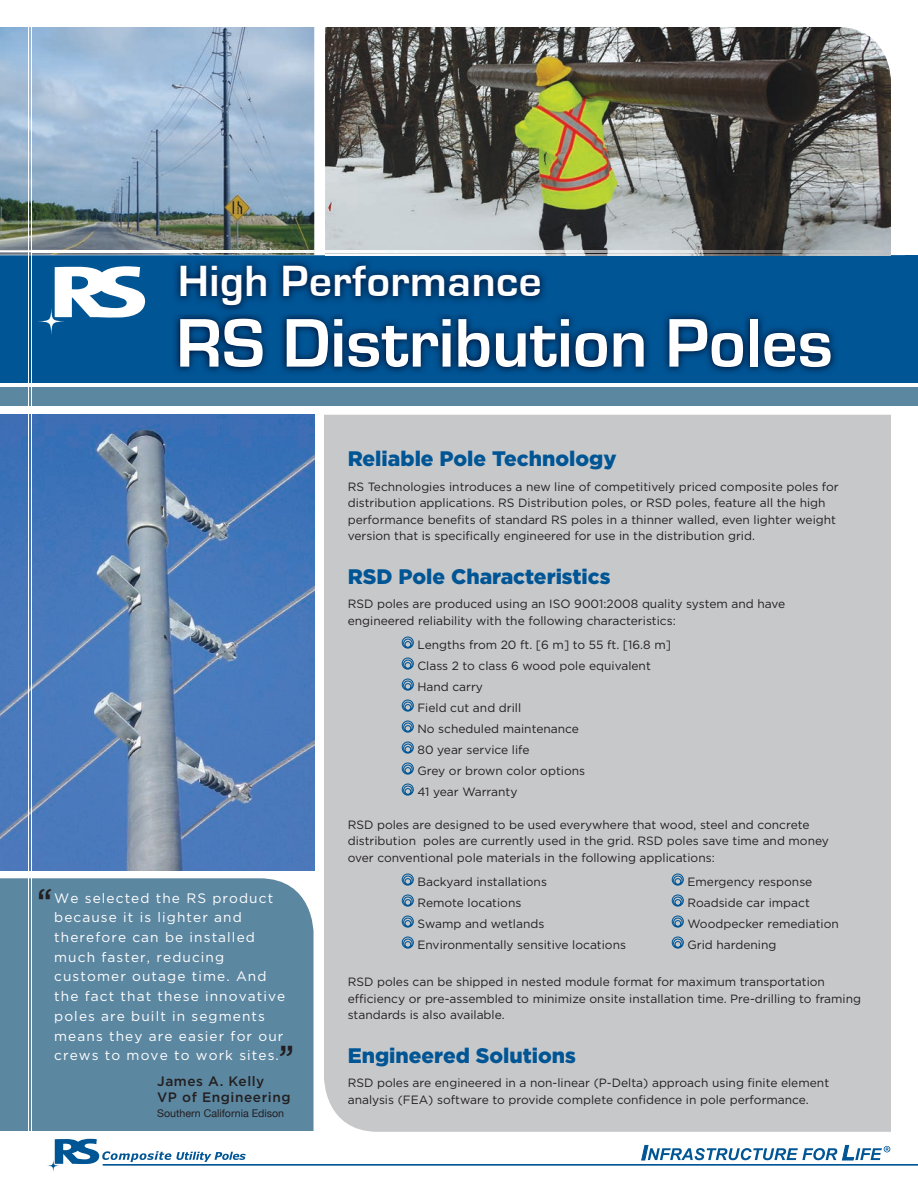
<style>
.page{position:relative;width:918px;height:1188px;background:#fff}
.page>*{position:absolute;margin:0;border:0;box-sizing:border-box;transform-origin:0 0}
.t1{font:700 71.25px "Eurostile";color:#fff}
.t2{font:45.6px "Gotham";color:#231f20}
.t3{font:700 45px "Eurostile";letter-spacing:.015em;color:#fff}
.t4{font:900 21px "Gotham";color:#005595}
.t5{font:13.65px/19.8px "Gotham";letter-spacing:.08em;color:#fff}
.t6{font:500 13.65px/16.4px "Gotham";letter-spacing:.04em;color:#231f20}
.t7{font:12px/16.5px "Gotham";color:#231f20}
.t8{font:10.65px "Helvetica Neue";color:#231f20}
</style>
<div class="page">
<div style="left:324px;top:415px;width:567px;height:717px;background:#c7c8ca"></div>
<div style="left:0;top:255px;width:918px;height:127px;background:#005595"></div>
<div style="left:0;top:387px;width:918px;height:19px;background:#5c87a1"></div>
<img style="left:0;top:27px;width:314px;height:223px">
<img style="left:325px;top:27px;width:566px;height:223px">
<div style="left:402px;top:637px;width:12px;height:12px;border:1px solid #005595;border-radius:50%"></div>
<div style="left:403px;top:639px;width:10px;height:9px;border:1px solid #005595;border-radius:50%"></div>
<div style="left:405px;top:641px;width:6px;height:7px;border:1px solid #005595;border-radius:50%"></div>
<div style="left:402px;top:658px;width:12px;height:12px;border:1px solid #005595;border-radius:50%"></div>
<div style="left:403px;top:660px;width:10px;height:9px;border:1px solid #005595;border-radius:50%"></div>
<div style="left:405px;top:662px;width:6px;height:7px;border:1px solid #005595;border-radius:50%"></div>
<div style="left:402px;top:679px;width:12px;height:12px;border:1px solid #005595;border-radius:50%"></div>
<div style="left:403px;top:681px;width:10px;height:9px;border:1px solid #005595;border-radius:50%"></div>
<div style="left:405px;top:683px;width:6px;height:7px;border:1px solid #005595;border-radius:50%"></div>
<div style="left:402px;top:700px;width:12px;height:12px;border:1px solid #005595;border-radius:50%"></div>
<div style="left:403px;top:702px;width:10px;height:9px;border:1px solid #005595;border-radius:50%"></div>
<div style="left:405px;top:704px;width:6px;height:7px;border:1px solid #005595;border-radius:50%"></div>
<div style="left:402px;top:721px;width:12px;height:12px;border:1px solid #005595;border-radius:50%"></div>
<div style="left:403px;top:723px;width:10px;height:9px;border:1px solid #005595;border-radius:50%"></div>
<div style="left:405px;top:725px;width:6px;height:7px;border:1px solid #005595;border-radius:50%"></div>
<div style="left:402px;top:742px;width:12px;height:12px;border:1px solid #005595;border-radius:50%"></div>
<div style="left:403px;top:744px;width:10px;height:9px;border:1px solid #005595;border-radius:50%"></div>
<div style="left:405px;top:746px;width:6px;height:7px;border:1px solid #005595;border-radius:50%"></div>
<div style="left:402px;top:763px;width:12px;height:12px;border:1px solid #005595;border-radius:50%"></div>
<div style="left:403px;top:765px;width:10px;height:9px;border:1px solid #005595;border-radius:50%"></div>
<div style="left:405px;top:767px;width:6px;height:7px;border:1px solid #005595;border-radius:50%"></div>
<div style="left:402px;top:784px;width:12px;height:12px;border:1px solid #005595;border-radius:50%"></div>
<div style="left:403px;top:786px;width:10px;height:9px;border:1px solid #005595;border-radius:50%"></div>
<div style="left:405px;top:788px;width:6px;height:7px;border:1px solid #005595;border-radius:50%"></div>
<div style="left:402px;top:874px;width:12px;height:12px;border:1px solid #005595;border-radius:50%"></div>
<div style="left:403px;top:876px;width:10px;height:9px;border:1px solid #005595;border-radius:50%"></div>
<div style="left:405px;top:878px;width:6px;height:7px;border:1px solid #005595;border-radius:50%"></div>
<div style="left:672px;top:874px;width:12px;height:12px;border:1px solid #005595;border-radius:50%"></div>
<div style="left:673px;top:876px;width:10px;height:9px;border:1px solid #005595;border-radius:50%"></div>
<div style="left:675px;top:878px;width:6px;height:7px;border:1px solid #005595;border-radius:50%"></div>
<div style="left:402px;top:895px;width:12px;height:12px;border:1px solid #005595;border-radius:50%"></div>
<div style="left:403px;top:897px;width:10px;height:9px;border:1px solid #005595;border-radius:50%"></div>
<div style="left:405px;top:899px;width:6px;height:7px;border:1px solid #005595;border-radius:50%"></div>
<div style="left:672px;top:895px;width:12px;height:12px;border:1px solid #005595;border-radius:50%"></div>
<div style="left:673px;top:897px;width:10px;height:9px;border:1px solid #005595;border-radius:50%"></div>
<div style="left:675px;top:899px;width:6px;height:7px;border:1px solid #005595;border-radius:50%"></div>
<div style="left:402px;top:916px;width:12px;height:12px;border:1px solid #005595;border-radius:50%"></div>
<div style="left:403px;top:918px;width:10px;height:9px;border:1px solid #005595;border-radius:50%"></div>
<div style="left:405px;top:920px;width:6px;height:7px;border:1px solid #005595;border-radius:50%"></div>
<div style="left:672px;top:916px;width:12px;height:12px;border:1px solid #005595;border-radius:50%"></div>
<div style="left:673px;top:918px;width:10px;height:9px;border:1px solid #005595;border-radius:50%"></div>
<div style="left:675px;top:920px;width:6px;height:7px;border:1px solid #005595;border-radius:50%"></div>
<div style="left:402px;top:937px;width:12px;height:12px;border:1px solid #005595;border-radius:50%"></div>
<div style="left:403px;top:939px;width:10px;height:9px;border:1px solid #005595;border-radius:50%"></div>
<div style="left:405px;top:941px;width:6px;height:7px;border:1px solid #005595;border-radius:50%"></div>
<div style="left:672px;top:937px;width:12px;height:12px;border:1px solid #005595;border-radius:50%"></div>
<div style="left:673px;top:939px;width:10px;height:9px;border:1px solid #005595;border-radius:50%"></div>
<div style="left:675px;top:941px;width:6px;height:7px;border:1px solid #005595;border-radius:50%"></div>
<svg style="left:55px;top:266px;width:90px;height:52px"></svg>
<svg style="left:38px;top:308px;width:27px;height:27px"></svg>
<div style="left:0;top:878px;width:314px;height:253px;background:#5c87a1"></div>
<img style="left:175px;top:314px;width:660px;height:59px">
<img style="left:176px;top:261px;width:369px;height:49px">
<img style="left:0;top:415px;width:314px;height:455px">
<hr style="left:28px;top:0;width:1px;height:1188px;background:#fff">
<hr style="left:31px;top:0;width:1px;height:1188px;background:#fff">
<svg style="left:0;top:250px;width:905px;height:6px"></svg>
<svg style="left:641px;top:1145px;width:249px;height:16px"></svg>
<hr style="left:103px;top:1164px;width:815px;height:2px;background:#005595">
<svg style="left:55px;top:1139px;width:191px;height:25px"></svg>
<svg style="left:47px;top:1159px;width:13px;height:14px"></svg>
<h3 class="t3" style="left:178px;top:257px;width:365px">High Performance</h3>
<h1 class="t1" style="left:176px;top:304px;width:658px">RS Distribution Poles</h1>
<h2 class="t2" style="left:36px;top:880px;width:19px">‘‘</h2>
<p class="t5" style="left:54px;top:888px;width:233px">We selected the RS product because it is lighter and therefore can be installed much faster, reducing customer outage time. And the fact that these innovative poles are built in segments means they are easier for our crews to move to work sites.</p>
<h2 class="t2" style="left:296px;top:1065px;width:19px;rotate:-180deg">‘‘</h2>
<p class="t6" style="left:157px;top:1073px;width:135px">James A. Kelly<br>VP of Engineering</p>
<p class="t8" style="left:157px;top:1107px;width:128px">Southern California Edison</p>
<h3 class="t4" style="left:348px;top:446px;width:270px">Reliable Pole Technology</h3>
<p class="t7" style="left:348px;top:478px;width:493px">RS Technologies introduces a new line of competitively priced composite poles for distribution applications. RS Distribution poles, or RSD poles, feature all the high performance benefits of standard RS poles in a thinner walled, even lighter weight version that is specifically engineered for use in the distribution grid.</p>
<h3 class="t4" style="left:348px;top:564px;width:264px">RSD Pole Characteristics</h3>
<p class="t7" style="left:348px;top:595px;width:439px">RSD poles are produced using an ISO 9001:2008 quality system and have engineered reliability with the following characteristics:</p>
<p class="t7" style="left:417px;top:634px;width:255px;line-height:21px">Lengths from 20 ft. [6 m] to 55 ft. [16.8 m]<br>Class 2 to class 6 wood pole equivalent<br>Hand carry<br>Field cut and drill<br>No scheduled maintenance<br>80 year service life<br>Grey or brown color options<br>41 year Warranty</p>
<p class="t7" style="left:348px;top:816px;width:483px">RSD poles are designed to be used everywhere that wood, steel and concrete distribution poles are currently used in the grid. RSD poles save time and money over conventional pole materials in the following applications:</p>
<p class="t7" style="left:417px;top:873px;width:131px">Backyard installations</p>
<p class="t7" style="left:687px;top:873px;width:126px">Emergency response</p>
<p class="t7" style="left:417px;top:894px;width:105px">Remote locations</p>
<p class="t7" style="left:687px;top:894px;width:124px">Roadside car impact</p>
<p class="t7" style="left:417px;top:915px;width:128px">Swamp and wetlands</p>
<p class="t7" style="left:687px;top:915px;width:153px">Woodpecker remediation</p>
<p class="t7" style="left:417px;top:936px;width:210px">Environmentally sensitive locations</p>
<p class="t7" style="left:687px;top:936px;width:90px">Grid hardening</p>
<p class="t7" style="left:348px;top:973px;width:515px">RSD poles can be shipped in nested module format for maximum transportation efficiency or pre-assembled to minimize onsite installation time. Pre-drilling to framing standards is also available.</p>
<h3 class="t4" style="left:348px;top:1043px;width:230px">Engineered Solutions</h3>
<p class="t7" style="left:348px;top:1075px;width:483px">RSD poles are engineered in a non-linear (P-Delta) approach using finite element analysis (FEA) software to provide complete confidence in pole performance.</p>
</div>
